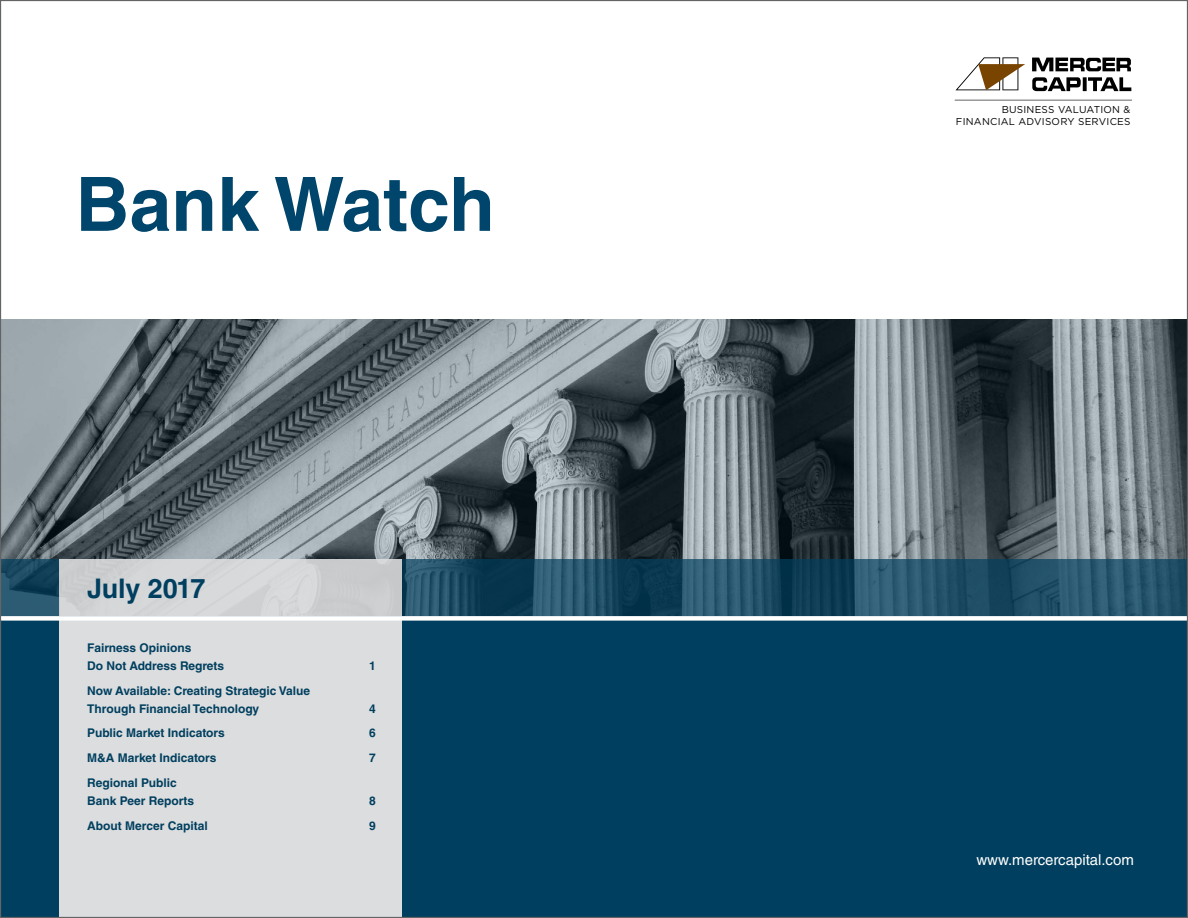
<style>
.page{position:relative;width:1188px;height:918px;background:#fff}
.page>*{position:absolute;margin:0;border:0;box-sizing:border-box;transform-origin:0 0}
.t1{font:700 75px "Helvetica LT Std";color:#00456b}
.t2{font:700 27px "Helvetica LT Std";letter-spacing:-.02em;color:#003f5f}
.t3{font:15px "Helvetica LT Std";color:#fff}
.t4{font:700 12px/18px "Helvetica LT Std";color:#003f5f}
.t5{font:9.9px/12px "Gotham";letter-spacing:.025em;color:#000;text-align:right}
</style>
<div class="page">
<img style="left:2px;top:320px;width:1184px;height:239px">
<svg style="left:1032px;top:77px;width:49px;height:14px"></svg>
<svg style="left:1083px;top:77px;width:4px;height:14px"></svg>
<svg style="left:1088px;top:77px;width:43px;height:14px"></svg>
<svg style="left:1032px;top:58px;width:99px;height:13px"></svg>
<svg style="left:956px;top:57px;width:69px;height:33px"></svg>
<hr style="left:955px;top:100px;width:177px;height:1px;background:#636466">
<svg style="left:402px;top:559px;width:784px;height:57px;background:#1e4d65"></svg>
<svg style="left:2px;top:559px;width:57px;height:57px;background:#1d4c64"></svg>
<div style="left:59px;top:559px;width:343px;height:59px;background:#d2d4d5"></div>
<div style="left:0;top:616px;width:1188px;height:302px;background:#003f5f"></div>
<div style="left:59px;top:621px;width:343px;height:297px;background:#dcddde"></div>
<div style="left:0;top:616px;width:1188px;height:5px;background:#fff"></div>
<h1 class="t1" style="left:75px;top:159px;width:421px">Bank Watch</h1>
<h2 class="t2" style="left:87px;top:572px;width:120px">July 2017</h2>
<p class="t4" style="left:87px;top:638px;width:139px">Fairness Opinions<br>Do Not Address Regrets</p>
<p class="t4" style="left:87px;top:681px;width:224px">Now Available: Creating Strategic Value<br>Through Financial Technology</p>
<p class="t4" style="left:369px;top:656px;width:8px">1</p>
<p class="t4" style="left:369px;top:699px;width:8px">4</p>
<p class="t4" style="left:87px;top:724px;width:139px">Public Market Indicators</p>
<p class="t4" style="left:369px;top:724px;width:8px">6</p>
<p class="t4" style="left:87px;top:749px;width:131px">M&amp;A Market Indicators</p>
<p class="t4" style="left:369px;top:749px;width:8px">7</p>
<p class="t4" style="left:87px;top:773px;width:109px">Regional Public<br>Bank Peer Reports</p>
<p class="t4" style="left:369px;top:791px;width:8px">8</p>
<p class="t4" style="left:87px;top:816px;width:122px">About Mercer Capital</p>
<p class="t4" style="left:369px;top:816px;width:8px">9</p>
<p class="t5" style="left:956px;top:104px;width:176px">BUSINESS VALUATION &amp;<br>FINANCIAL ADVISORY SERVICES</p>
<p class="t3" style="left:976px;top:851px;width:159px">www.mercercapital.com</p>
</div>
